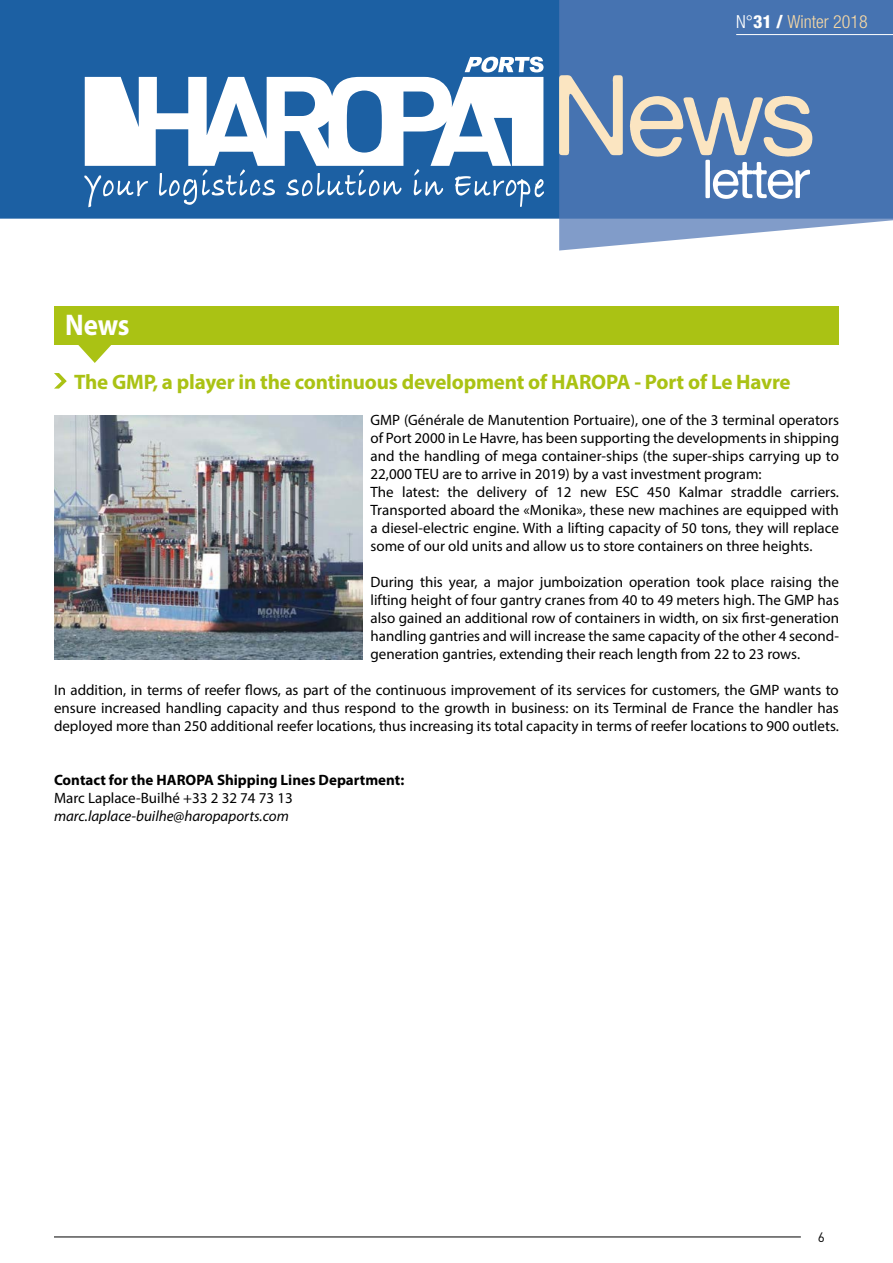
<style>
.page{position:relative;width:893px;height:1263px;background:#fff}
.page>*{position:absolute;margin:0;border:0;box-sizing:border-box;transform-origin:0 0}
.t1{font:54px "Alte Haas Grotesk";letter-spacing:-.05em;color:#fff}
.t2{font:700 30px "Myriad Pro";color:#fff;scale:.9 1}
.t3{font:700 21px "Myriad Pro";letter-spacing:-.01em;color:#aac214}
.t4{font:300 condensed 18px "Helvetica Neue";color:#f9daa5}
.t5{font:15px/18px "Myriad Pro";color:#000;text-align:justify}
.t6{font:700 15px "Myriad Pro";color:#000}
.t7{font:italic 15px "Myriad Pro";color:#000}
.t8{font:13.5px "DIN";color:#000}
.s1{color:#fff}
.s2{font-weight:800;color:#fff}
</style>
<div class="page">
<div style="left:0;top:0;width:559px;height:219px;background:#1c60a3"></div>
<svg style="left:559px;top:0;width:334px;height:251px;background:#557eb7"></svg>
<svg style="left:84px;top:57px;width:460px;height:150px"></svg>
<hr style="left:736px;top:34px;width:157px;height:1px;background:#fff">
<hr style="left:54px;top:1237px;width:747px;height:1px;background:#000">
<div style="left:54px;top:306px;width:785px;height:38px;background:#aac214"></div>
<svg style="left:72px;top:344px;width:46px;height:19px"></svg>
<svg style="left:54px;top:373px;width:13px;height:16px"></svg>
<img style="left:54px;top:415px;width:308px;height:244px">
<p class="t4" style="left:736px;top:12px;width:133px"><span class="s1">N°</span><span class="s2">31 /</span> Winter 2018</p>
<h1 class="t1" style="left:550px;top:147px;width:267px"><sup>News</sup>letter</h1>
<h2 class="t2" style="left:65px;top:305px;width:73px">News</h2>
<h3 class="t3" style="left:74px;top:368px;width:718px">The GMP, a player in the continuous development of HAROPA - Port of Le Havre</h3>
<p class="t5" style="left:370px;top:410px;width:470px;text-align:left">GMP (Générale de Manutention Portuaire), one of the 3 terminal operators of Port 2000 in Le Havre, has been supporting the developments in shipping and the handling of mega container-ships (the super-ships carrying up to 22,000 TEU are to arrive in 2019) by a vast investment program:<br>The latest: the delivery of 12 new ESC 450 Kalmar straddle carriers.<br>Transported aboard the «Monika», these new machines are equipped with a diesel-electric engine. With a lifting capacity of 50 tons, they will replace some of our old units and allow us to store containers on three heights.</p>
<p class="t5" style="left:370px;top:572px;width:470px">During this year, a major jumboization operation took place raising the lifting height of four gantry cranes from 40 to 49 meters high. The GMP has also gained an additional row of containers in width, on six first-generation handling gantries and will increase the same capacity of the other 4 second&shy;generation gantries, extending their reach length from 22 to 23 rows.</p>
<p class="t5" style="left:54px;top:680px;width:786px">In addition, in terms of reefer flows, as part of the continuous improvement of its services for customers, the GMP wants to ensure increased handling capacity and thus respond to the growth in business: on its Terminal de France the handler has deployed more than 250 additional reefer locations, thus increasing its total capacity in terms of reefer locations to 900 outlets.</p>
<p class="t6" style="left:54px;top:770px;width:352px">Contact for the HAROPA Shipping Lines Department:</p>
<p class="t5" style="left:54px;top:788px;width:240px">Marc Laplace-Builhé +33 2 32 74 73 13</p>
<p class="t7" style="left:54px;top:806px;width:236px">marc.laplace-builhe@haropaports.com</p>
<p class="t8" style="left:818px;top:1229px;width:9px">6</p>
</div>
